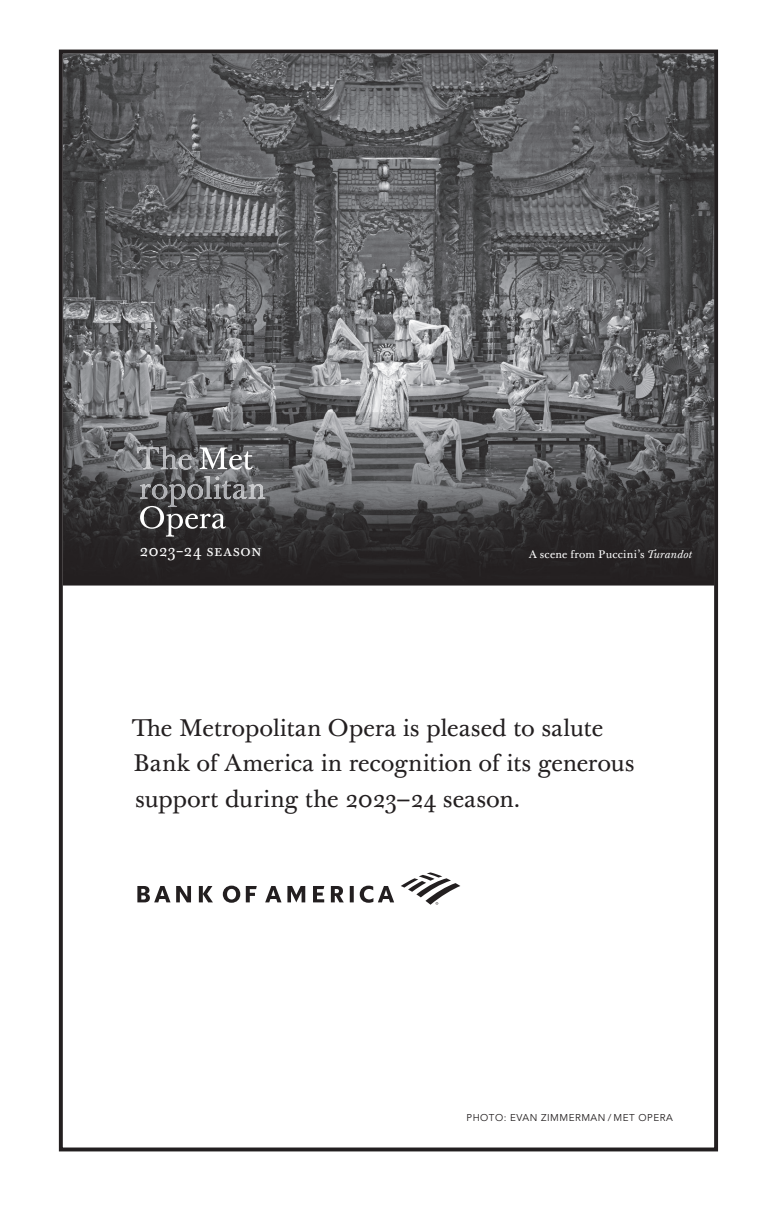
<style>
.page{position:relative;width:774px;height:1224px;background:#fff}
.page>*{position:absolute;margin:0;border:0;box-sizing:border-box;transform-origin:0 0}
.t1{font:23.6px/35.4px "Baskerville Ten Pro";letter-spacing:-.005em;color:#231f20}
.t2{font:15.8px "Baskerville Ten Pro";letter-spacing:.03em;color:#fff}
.t3{font:10.8px "Baskerville Ten Pro";letter-spacing:.025em;color:#fff}
.t4{font:9.8px "Avenir LT Pro";letter-spacing:.05em;color:#231f20}
.s1{font-style:italic}
</style>
<div class="page">
<img style="left:64px;top:55px;width:649px;height:357px">
<img style="left:64px;top:412px;width:649px;height:174px">
<img style="left:137px;top:446px;width:54px;height:24px">
<svg style="left:200px;top:447px;width:52px;height:23px"></svg>
<img style="left:168px;top:476px;width:97px;height:31px">
<svg style="left:140px;top:506px;width:86px;height:31px;background:#575556"></svg>
<svg style="left:401px;top:872px;width:59px;height:33px"></svg>
<svg style="left:137px;top:886px;width:257px;height:17px"></svg>
<div style="left:59px;top:50px;width:659px;height:1101px;border:4px solid #231f20"></div>
<p class="t2" style="left:139px;top:540px;width:124px">2023–24 SeaSon</p>
<p class="t3" style="left:529px;top:548px;width:164px">A scene from Puccini’s <span class="s1">Turandot</span></p>
<p class="t1" style="left:132px;top:711px;width:504px">The Metropolitan Opera is pleased to salute<br>Bank of America in recognition of its generous support during the 2023–24 season.</p>
<p class="t4" style="left:467px;top:1112px;width:208px">PHOTO: EVAN ZIMMERMAN / MET OPERA</p>
</div>
